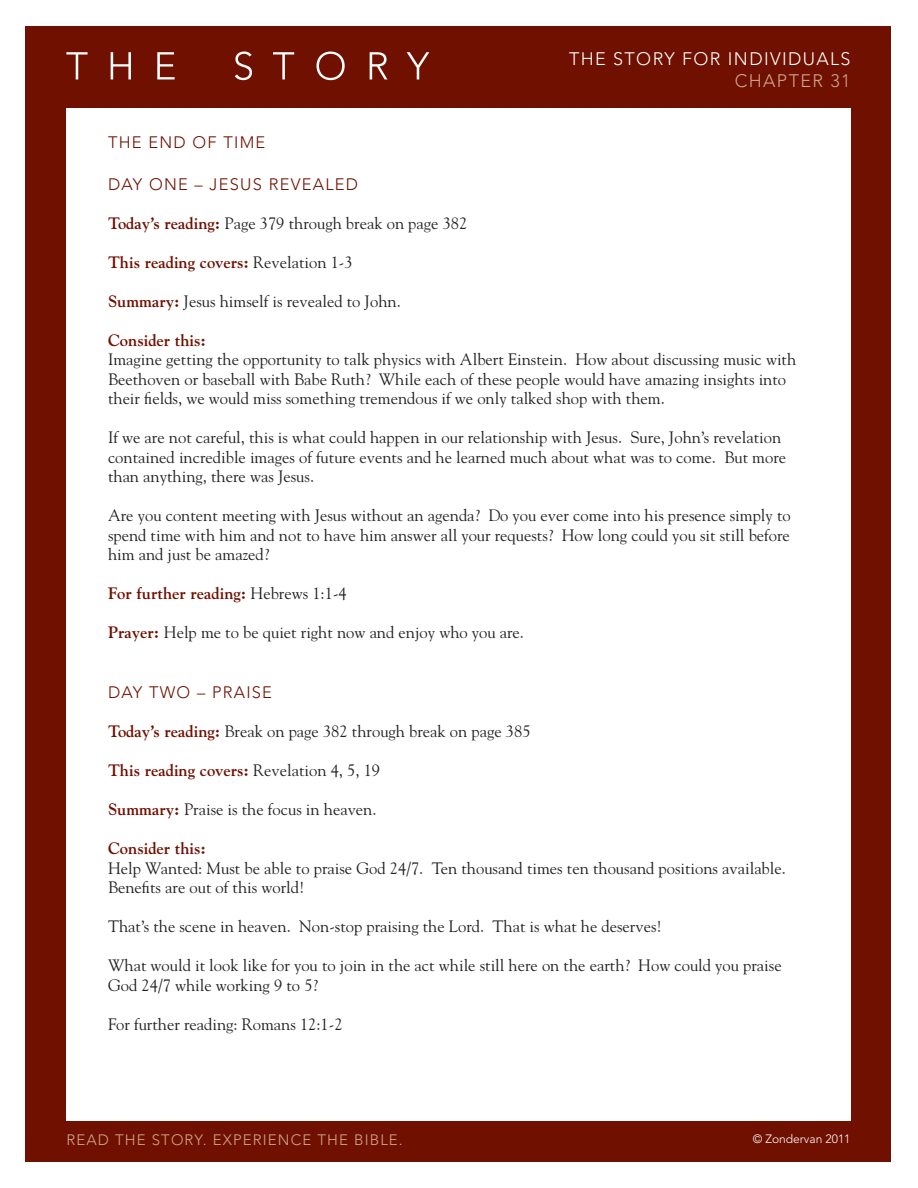
<style>
.page{position:relative;width:918px;height:1188px;background:#fff}
.page>*{position:absolute;margin:0;border:0;box-sizing:border-box;transform-origin:0 0}
.t1{font:300 18px "Avenir";letter-spacing:.075em;color:#fff}
.t2{font:300 18px "Avenir";letter-spacing:.075em;color:#d1a48f}
.t3{font:16.5px/19.5px "Goudy Std";color:#231f20}
.t4{font:700 16.5px "Goudy Std";color:#6f1000}
.t5{font:300 16.5px "Avenir";letter-spacing:.075em;color:#6f1000}
.t6{font:300 15px "Avenir";letter-spacing:.075em;color:#d1a48f}
.t7{font:300 12px "Avenir";color:#fff}
.s1{font-weight:700;color:#6f1000}
.s2{font-weight:400;color:#231f20}
</style>
<div class="page">
<div style="left:26px;top:26px;width:865px;height:1136px;background:#6f1000"></div>
<div style="left:66px;top:108px;width:784px;height:1012px;background:#fff"></div>
<svg style="left:66px;top:52px;width:22px;height:27px"></svg>
<svg style="left:111px;top:52px;width:20px;height:27px"></svg>
<svg style="left:157px;top:52px;width:18px;height:27px"></svg>
<svg style="left:235px;top:52px;width:17px;height:28px"></svg>
<svg style="left:273px;top:52px;width:21px;height:27px"></svg>
<svg style="left:316px;top:52px;width:29px;height:28px"></svg>
<svg style="left:370px;top:52px;width:17px;height:27px"></svg>
<svg style="left:407px;top:52px;width:22px;height:27px"></svg>
<p class="t1" style="left:569px;top:48px;width:283px">THE STORY FOR INDIVI DUALS</p>
<p class="t2" style="left:735px;top:70px;width:117px">CHAPTER 31</p>
<p class="t5" style="left:108px;top:132px;width:159px">THE END OF TIME</p>
<p class="t5" style="left:108px;top:174px;width:252px">DAY ONE – JESUS REVEALED</p>
<p class="t3" style="left:108px;top:213px;width:361px"><span class="s1">Today’s reading:</span> Page 379 through break on page 382</p>
<p class="t4" style="left:108px;top:252px;width:246px">This reading covers: <span class="s2">Revelation 1-3</span></p>
<p class="t3" style="left:108px;top:291px;width:294px"><span class="s1">Summary:</span> Jesus himself is revealed to John.</p>
<p class="t4" style="left:108px;top:330px;width:100px">Consider this:</p>
<p class="t3" style="left:108px;top:349px;width:690px">Imagine getting the opportunity to talk physics with Albert Einstein. How about discussing music with<br>Beethoven or baseball with Babe Ruth? While each of these people would have amazing insights into their fields, we would miss something tremendous if we only talked shop with them.</p>
<p class="t3" style="left:108px;top:427px;width:680px">If we are not careful, this is what could happen in our relationship with Jesus. Sure, John’s revelation contained incredible images of future events and he learned much about what was to come. But more than anything, there was Jesus.</p>
<p class="t3" style="left:108px;top:505px;width:684px;text-align:justify">Are you content meeting with Jesus without an agenda? Do you ever come into his presence simply to spend time with him and not to have him answer all your requests? How long could you sit still before him and just be amazed?</p>
<p class="t4" style="left:108px;top:584px;width:240px">For further reading: <span class="s2">Hebrews 1:1-4</span></p>
<p class="t3" style="left:108px;top:622px;width:418px"><span class="s1">Prayer:</span> Help me to be quiet right now and enjoy who you are.</p>
<p class="t5" style="left:108px;top:683px;width:166px">DAY TWO – PRAI SE</p>
<p class="t3" style="left:108px;top:721px;width:424px"><span class="s1">Today’s reading:</span> Break on page 382 through break on page 385</p>
<p class="t4" style="left:108px;top:761px;width:274px">This reading covers: <span class="s2">Revelation 4, 5, 19</span></p>
<p class="t3" style="left:108px;top:799px;width:270px"><span class="s1">Summary:</span> Praise is the focus in heaven.</p>
<p class="t4" style="left:108px;top:839px;width:100px">Consider this:</p>
<p class="t3" style="left:108px;top:858px;width:679px">Help Wanted: Must be able to praise God 24/7. Ten thousand times ten thousand positions available.<br>Benefits are out of this world!</p>
<p class="t3" style="left:108px;top:916px;width:556px">That’s the scene in heaven. Non-stop praising the Lord. That is what he deserves!</p>
<p class="t3" style="left:108px;top:955px;width:675px">What would it look like for you to join in the act while still here on the earth? How could you praise<br>God 24/7 while working 9 to 5?</p>
<p class="t3" style="left:108px;top:1014px;width:236px">For further reading: Romans 12:1-2</p>
<p class="t6" style="left:66px;top:1131px;width:338px">READ THE STORY. EXPERI ENCE THE BIB LE.</p>
<p class="t7" style="left:753px;top:1132px;width:99px">© ZONDERVAN 2011</p>
</div>
